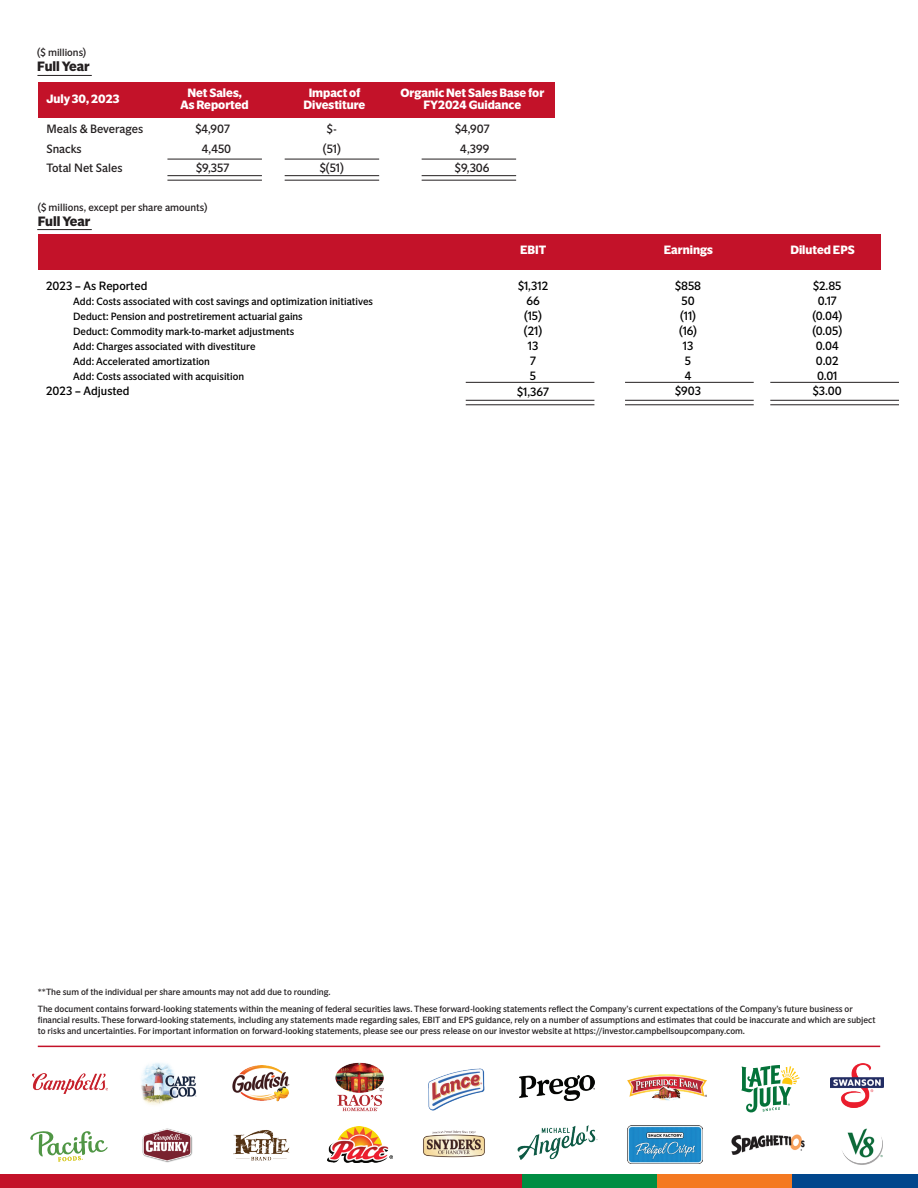
<style>
.page{position:relative;width:918px;height:1188px;background:#fff}
.page>*{position:absolute;margin:0;border:0;box-sizing:border-box;transform-origin:0 0}
.t1{font:700 13.5px "A2 Standard Sans";color:#231f20}
.t2{font:12px/15px "A2 Standard Sans";color:#000;text-align:center}
.t3{font:700 12px/12px "A2 Standard Sans";color:#fff;text-align:center}
.t4{font:12px/19.5px "A2 Standard Sans";color:#231f20;text-align:center}
.t5{font:10.5px/15px "A2 Standard Sans";color:#000}
.t6{font:10.5px "A2 Standard Sans";color:#231f20}
.t7{font:9px/17.5px "A2 Standard Sans";color:#231f20}
</style>
<div class="page">
<hr style="left:38px;top:1046px;width:842px;height:1px;background:#c31229">
<div style="left:0;top:1174px;width:523px;height:14px;background:#c31229"></div>
<div style="left:791px;top:1174px;width:127px;height:14px;background:#01468c"></div>
<div style="left:657px;top:1174px;width:134px;height:14px;background:#f47921"></div>
<div style="left:522px;top:1174px;width:135px;height:14px;background:#008d43"></div>
<div style="left:38px;top:234px;width:843px;height:35px;background:#c31229"></div>
<div style="left:38px;top:82px;width:517px;height:35px;background:#c31229"></div>
<hr style="left:285px;top:159px;width:94px;height:1px;background:#231f20">
<hr style="left:285px;top:175px;width:94px;height:1px;background:#231f20">
<hr style="left:285px;top:180px;width:94px;height:1px;background:#231f20">
<hr style="left:167px;top:159px;width:95px;height:1px;background:#231f20">
<hr style="left:167px;top:175px;width:95px;height:1px;background:#231f20">
<hr style="left:167px;top:180px;width:95px;height:1px;background:#231f20">
<hr style="left:422px;top:159px;width:94px;height:1px;background:#231f20">
<hr style="left:422px;top:175px;width:94px;height:1px;background:#231f20">
<hr style="left:422px;top:180px;width:94px;height:1px;background:#231f20">
<hr style="left:37px;top:229px;width:55px;height:1px;background:#231f20">
<hr style="left:466px;top:382px;width:128px;height:1px;background:#231f20">
<hr style="left:466px;top:400px;width:128px;height:1px;background:#231f20">
<hr style="left:466px;top:405px;width:128px;height:1px;background:#231f20">
<hr style="left:625px;top:382px;width:129px;height:1px;background:#231f20">
<hr style="left:625px;top:400px;width:129px;height:1px;background:#231f20">
<hr style="left:625px;top:405px;width:129px;height:1px;background:#231f20">
<hr style="left:770px;top:382px;width:129px;height:1px;background:#231f20">
<hr style="left:770px;top:400px;width:129px;height:1px;background:#231f20">
<hr style="left:770px;top:405px;width:129px;height:1px;background:#231f20">
<hr style="left:37px;top:75px;width:55px;height:1px;background:#231f20">
<img style="left:830px;top:1063px;width:54px;height:44px">
<img style="left:141px;top:1063px;width:56px;height:42px">
<img style="left:520px;top:1075px;width:75px;height:26px">
<img style="left:33px;top:1074px;width:75px;height:20px">
<img style="left:428px;top:1068px;width:57px;height:43px">
<svg style="left:741px;top:1065px;width:59px;height:47px"></svg>
<img style="left:233px;top:1130px;width:57px;height:31px">
<img style="left:628px;top:1125px;width:75px;height:39px">
<img style="left:842px;top:1128px;width:41px;height:37px">
<img style="left:142px;top:1128px;width:51px;height:35px">
<img style="left:423px;top:1130px;width:62px;height:28px">
<img style="left:731px;top:1134px;width:74px;height:21px">
<img style="left:327px;top:1126px;width:66px;height:37px">
<svg style="left:30px;top:1131px;width:78px;height:31px"></svg>
<img style="left:628px;top:1075px;width:78px;height:26px">
<img style="left:232px;top:1066px;width:58px;height:36px">
<img style="left:517px;top:1125px;width:81px;height:35px">
<img style="left:335px;top:1062px;width:49px;height:50px">
<p class="t6" style="left:37px;top:46px;width:50px">($ millions)</p>
<h1 class="t1" style="left:37px;top:58px;width:54px">Full Year</h1>
<h2 class="t3" style="left:46px;top:93px;width:74px">July 30, 2023</h2>
<h2 class="t3" style="left:181px;top:87px;width:70px">Net Sales,<br>As Reported</h2>
<h2 class="t3" style="left:304px;top:87px;width:63px">Impact of<br>Divestiture</h2>
<h2 class="t3" style="left:401px;top:87px;width:145px">Organic Net Sales Base for<br>FY2024 Guidance</h2>
<h2 class="t4" style="left:46px;top:119px;width:98px;text-align:left">Meals &amp; Beverages<br>Snacks<br>Total Net Sales</h2>
<h2 class="t4" style="left:195px;top:119px;width:37px">$4,907<br>4,450 $9,357</h2>
<h2 class="t4" style="left:320px;top:119px;width:26px">$- (51) $(51)</h2>
<h2 class="t4" style="left:455px;top:119px;width:36px">$4,907<br>4,399 $9,306</h2>
<p class="t6" style="left:38px;top:201px;width:171px">($ millions, except per share amounts)</p>
<h1 class="t1" style="left:38px;top:213px;width:54px">Full Year</h1>
<h2 class="t2" style="left:46px;top:278px;width:103px">2023 – As Reported</h2>
<p class="t5" style="left:73px;top:293px;width:301px">Add: Costs associated with cost savings and optimization initiatives Deduct: Pension and postretirement actuarial gains<br>Deduct: Commodity mark-to-market adjustments<br>Add: Charges associated with divestiture<br>Add: Accelerated amortization<br>Add: Costs associated with acquisition</p>
<h2 class="t2" style="left:46px;top:383px;width:85px">2023 – Adjusted</h2>
<h2 class="t3" style="left:520px;top:244px;width:28px">EBIT</h2>
<h2 class="t3" style="left:664px;top:244px;width:51px">Earnings</h2>
<h2 class="t3" style="left:790px;top:244px;width:66px">Diluted EPS</h2>
<h2 class="t2" style="left:518px;top:278px;width:32px">$1,312<br>66 (15) (21)<br>13<br>7<br>5</h2>
<h2 class="t2" style="left:517px;top:384px;width:33px">$1,367</h2>
<h2 class="t2" style="left:675px;top:278px;width:28px">$858<br>50 (11) (16)<br>13<br>5<br>4 $903</h2>
<h2 class="t2" style="left:812px;top:278px;width:31px">$2.85<br>0.17 (0.04) (0.05)<br>0.04<br>0.02<br>0.01 $3.00</h2>
<p class="t7" style="left:38px;top:983px;width:817px">**The sum of the individual per share amounts may not add due to rounding.<br>The document contains forward-looking statements within the meaning of federal securities laws. These forward-looking statements reflect the Company’s current expectations of the Company’s future business or</p>
<p class="t7" style="left:38px;top:1014px;width:839px;line-height:10.8px">financial results. These forward-looking statements, including any statements made regarding sales, EBIT and EPS guidance, rely on a number of assumptions and estimates that could be inaccurate and which are subject to risks and uncertainties. For important information on forward-looking statements, please see our press release on our investor website at https://investor.campbellsoupcompany.com.</p>
</div>
